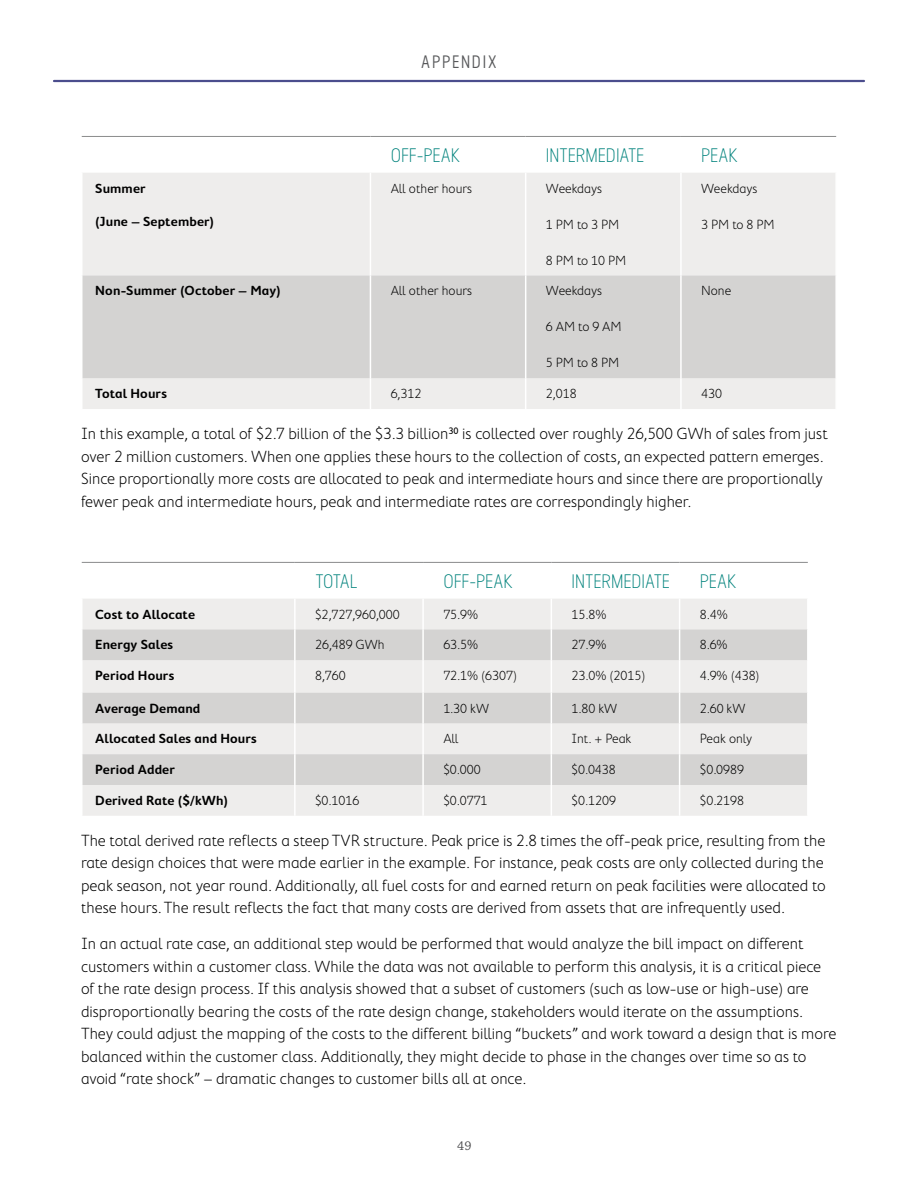
<style>
.page{position:relative;width:918px;height:1188px;background:#fff}
.page>*{position:absolute;margin:0;border:0;box-sizing:border-box;transform-origin:0 0}
.t1{font:19.5px "Neusa";letter-spacing:-.015em;color:#00827c}
.t2{font:500 18px "Neusa";letter-spacing:.085em;color:#58595b}
.t3{font:300 16.5px/22.5px "Cambridge Round";color:#000}
.t4{font:300 13.5px "Cambridge Round";color:#000}
.t5{font:600 13.5px "Cambridge Round";letter-spacing:.01em;color:#000}
.t6{font:13.5px "Chaparral Pro";color:#4d4d4f}
</style>
<div class="page">
<hr style="left:54px;top:80px;width:810px;height:2px;background:#1e2171">
<div style="left:82px;top:173px;width:753px;height:236px;background:#eeedec"></div>
<div style="left:82px;top:275px;width:753px;height:103px;background:#d4d3d2"></div>
<hr style="left:525px;top:275px;width:1px;height:103px;background:#fff">
<hr style="left:680px;top:275px;width:2px;height:103px;background:#fff">
<hr style="left:525px;top:378px;width:1px;height:31px;background:#fff">
<hr style="left:680px;top:378px;width:2px;height:31px;background:#fff">
<hr style="left:82px;top:136px;width:288px;height:1px;background:#8a8b8c">
<hr style="left:370px;top:136px;width:156px;height:1px;background:#8a8b8c">
<hr style="left:526px;top:136px;width:155px;height:1px;background:#8a8b8c">
<hr style="left:681px;top:136px;width:155px;height:1px;background:#8a8b8c">
<hr style="left:370px;top:173px;width:1px;height:102px;background:#fff">
<hr style="left:525px;top:173px;width:1px;height:102px;background:#fff">
<hr style="left:680px;top:173px;width:2px;height:102px;background:#fff">
<hr style="left:370px;top:275px;width:1px;height:103px;background:#fff">
<hr style="left:370px;top:378px;width:1px;height:31px;background:#fff">
<div style="left:83px;top:599px;width:724px;height:217px;background:#eeedec"></div>
<svg style="left:83px;top:629px;width:724px;height:156px;background:#dedddc"></svg>
<hr style="left:422px;top:599px;width:2px;height:30px;background:#fff">
<hr style="left:551px;top:599px;width:1px;height:30px;background:#fff">
<hr style="left:679px;top:599px;width:1px;height:30px;background:#fff">
<hr style="left:422px;top:629px;width:2px;height:31px;background:#fff">
<hr style="left:551px;top:629px;width:1px;height:31px;background:#fff">
<hr style="left:679px;top:629px;width:1px;height:31px;background:#fff">
<hr style="left:422px;top:660px;width:2px;height:33px;background:#fff">
<hr style="left:551px;top:660px;width:1px;height:33px;background:#fff">
<hr style="left:679px;top:660px;width:1px;height:33px;background:#fff">
<hr style="left:422px;top:693px;width:2px;height:30px;background:#fff">
<hr style="left:551px;top:693px;width:1px;height:30px;background:#fff">
<hr style="left:679px;top:693px;width:1px;height:30px;background:#fff">
<hr style="left:422px;top:723px;width:2px;height:31px;background:#fff">
<hr style="left:551px;top:723px;width:1px;height:31px;background:#fff">
<hr style="left:679px;top:723px;width:1px;height:31px;background:#fff">
<hr style="left:422px;top:754px;width:2px;height:31px;background:#fff">
<hr style="left:551px;top:754px;width:1px;height:31px;background:#fff">
<hr style="left:679px;top:754px;width:1px;height:31px;background:#fff">
<hr style="left:422px;top:785px;width:2px;height:31px;background:#fff">
<hr style="left:551px;top:785px;width:1px;height:31px;background:#fff">
<hr style="left:679px;top:785px;width:1px;height:31px;background:#fff">
<hr style="left:82px;top:562px;width:213px;height:1px;background:#8a8b8c">
<hr style="left:295px;top:562px;width:128px;height:1px;background:#8a8b8c">
<hr style="left:423px;top:562px;width:128px;height:1px;background:#8a8b8c">
<hr style="left:551px;top:562px;width:129px;height:1px;background:#8a8b8c">
<hr style="left:680px;top:562px;width:128px;height:1px;background:#8a8b8c">
<hr style="left:294px;top:599px;width:2px;height:30px;background:#fff">
<hr style="left:294px;top:629px;width:2px;height:31px;background:#fff">
<hr style="left:294px;top:660px;width:2px;height:33px;background:#fff">
<hr style="left:294px;top:693px;width:2px;height:30px;background:#fff">
<hr style="left:294px;top:723px;width:2px;height:31px;background:#fff">
<hr style="left:294px;top:754px;width:2px;height:31px;background:#fff">
<hr style="left:294px;top:785px;width:2px;height:31px;background:#fff">
<p class="t2" style="left:421px;top:50px;width:78px">APPENDIX</p>
<p class="t5" style="left:95px;top:180px;width:52px">Summer</p>
<p class="t5" style="left:95px;top:213px;width:120px">(June – September)</p>
<p class="t1" style="left:391px;top:144px;width:72px">OFF-PEAK</p>
<p class="t1" style="left:546px;top:144px;width:100px">INTERMEDIATE</p>
<p class="t1" style="left:701px;top:144px;width:39px">PEAK</p>
<p class="t4" style="left:391px;top:180px;width:83px">All other hours</p>
<p class="t4" style="left:546px;top:180px;width:58px">Weekdays</p>
<p class="t4" style="left:546px;top:216px;width:75px">1 PM to 3 PM</p>
<p class="t4" style="left:546px;top:252px;width:82px">8 PM to 10 PM</p>
<p class="t4" style="left:701px;top:180px;width:58px">Weekdays</p>
<p class="t4" style="left:701px;top:216px;width:75px">3 PM to 8 PM</p>
<p class="t5" style="left:95px;top:283px;width:187px">Non-Summer (October – May)</p>
<p class="t4" style="left:391px;top:283px;width:83px">All other hours</p>
<p class="t4" style="left:546px;top:283px;width:58px">Weekdays</p>
<p class="t4" style="left:546px;top:319px;width:77px">6 AM to 9 AM</p>
<p class="t4" style="left:546px;top:355px;width:75px">5 PM to 8 PM</p>
<p class="t4" style="left:701px;top:283px;width:32px">None</p>
<p class="t5" style="left:95px;top:386px;width:73px">Total Hours</p>
<p class="t4" style="left:391px;top:386px;width:32px">6,312</p>
<p class="t4" style="left:546px;top:386px;width:32px">2,018</p>
<p class="t4" style="left:701px;top:386px;width:22px">430</p>
<p class="t3" style="left:81px;top:422px;width:749px">In this example, a total of $2.7 billion of the $3.3 billion<sup>30</sup> is collected over roughly 26,500 GWh of sales from just over 2 million customers. When one applies these hours to the collection of costs, an expected pattern emerges.<br>Since proportionally more costs are allocated to peak and intermediate hours and since there are proportionally fewer peak and intermediate hours, peak and intermediate rates are correspondingly higher.</p>
<p class="t1" style="left:315px;top:570px;width:44px">TOTAL</p>
<p class="t1" style="left:443px;top:570px;width:72px">OFF-PEAK</p>
<p class="t1" style="left:572px;top:570px;width:100px">INTERMEDIATE</p>
<p class="t1" style="left:700px;top:570px;width:39px">PEAK</p>
<p class="t5" style="left:95px;top:606px;width:101px">Cost to Allocate</p>
<p class="t4" style="left:315px;top:606px;width:86px">$2,727,960,000</p>
<p class="t4" style="left:443px;top:606px;width:36px">75.9%</p>
<p class="t4" style="left:572px;top:606px;width:36px">15.8%</p>
<p class="t4" style="left:700px;top:606px;width:29px">8.4%</p>
<p class="t5" style="left:95px;top:637px;width:79px">Energy Sales</p>
<p class="t4" style="left:315px;top:637px;width:71px">26,489 GWh</p>
<p class="t4" style="left:443px;top:637px;width:36px">63.5%</p>
<p class="t4" style="left:572px;top:637px;width:36px">27.9%</p>
<p class="t4" style="left:700px;top:637px;width:29px">8.6%</p>
<p class="t5" style="left:95px;top:668px;width:81px">Period Hours</p>
<p class="t4" style="left:315px;top:668px;width:32px">8,760</p>
<p class="t4" style="left:443px;top:668px;width:75px">72.1% (6307)</p>
<p class="t4" style="left:572px;top:668px;width:76px">23.0% (2015)</p>
<p class="t4" style="left:700px;top:668px;width:61px">4.9% (438)</p>
<p class="t5" style="left:95px;top:700px;width:107px">Average Demand</p>
<p class="t4" style="left:443px;top:700px;width:47px">1.30 kW</p>
<p class="t4" style="left:572px;top:700px;width:47px">1.80 kW</p>
<p class="t4" style="left:700px;top:700px;width:47px">2.60 kW</p>
<p class="t5" style="left:95px;top:731px;width:163px">Allocated Sales and Hours</p>
<p class="t4" style="left:443px;top:731px;width:17px">All</p>
<p class="t4" style="left:572px;top:731px;width:61px">Int. + Peak</p>
<p class="t4" style="left:700px;top:731px;width:54px">Peak only</p>
<p class="t5" style="left:95px;top:762px;width:81px">Period Adder</p>
<p class="t4" style="left:443px;top:762px;width:39px">$0.000</p>
<p class="t4" style="left:572px;top:762px;width:46px">$0.0438</p>
<p class="t4" style="left:700px;top:762px;width:46px">$0.0989</p>
<p class="t5" style="left:95px;top:793px;width:134px">Derived Rate ($/kWh)</p>
<p class="t4" style="left:315px;top:793px;width:46px">$0.1016</p>
<p class="t4" style="left:443px;top:793px;width:46px">$0.0771</p>
<p class="t4" style="left:572px;top:793px;width:46px">$0.1209</p>
<p class="t4" style="left:700px;top:793px;width:46px">$0.2198</p>
<p class="t3" style="left:81px;top:829px;width:746px;text-align:justify">The total derived rate reflects a steep TVR structure. Peak price is 2.8 times the off-peak price, resulting from the rate design choices that were made earlier in the example. For instance, peak costs are only collected during the peak season, not year round. Additionally, all fuel costs for and earned return on peak facilities were allocated to these hours. The result reflects the fact that many costs are derived from assets that are infrequently used.</p>
<p class="t3" style="left:81px;top:932px;width:757px">In an actual rate case, an additional step would be performed that would analyze the bill impact on different customers within a customer class. While the data was not available to perform this analysis, it is a critical piece of the rate design process. If this analysis showed that a subset of customers (such as low-use or high-use) are disproportionally bearing the costs of the rate design change, stakeholders would iterate on the assumptions.<br>They could adjust the mapping of the costs to the different billing “buckets” and work toward a design that is more balanced within the customer class. Additionally, they might decide to phase in the changes over time so as to avoid “rate shock” – dramatic changes to customer bills all at once.</p>
<p class="t6" style="left:457px;top:1139px;width:16px">49</p>
</div>
